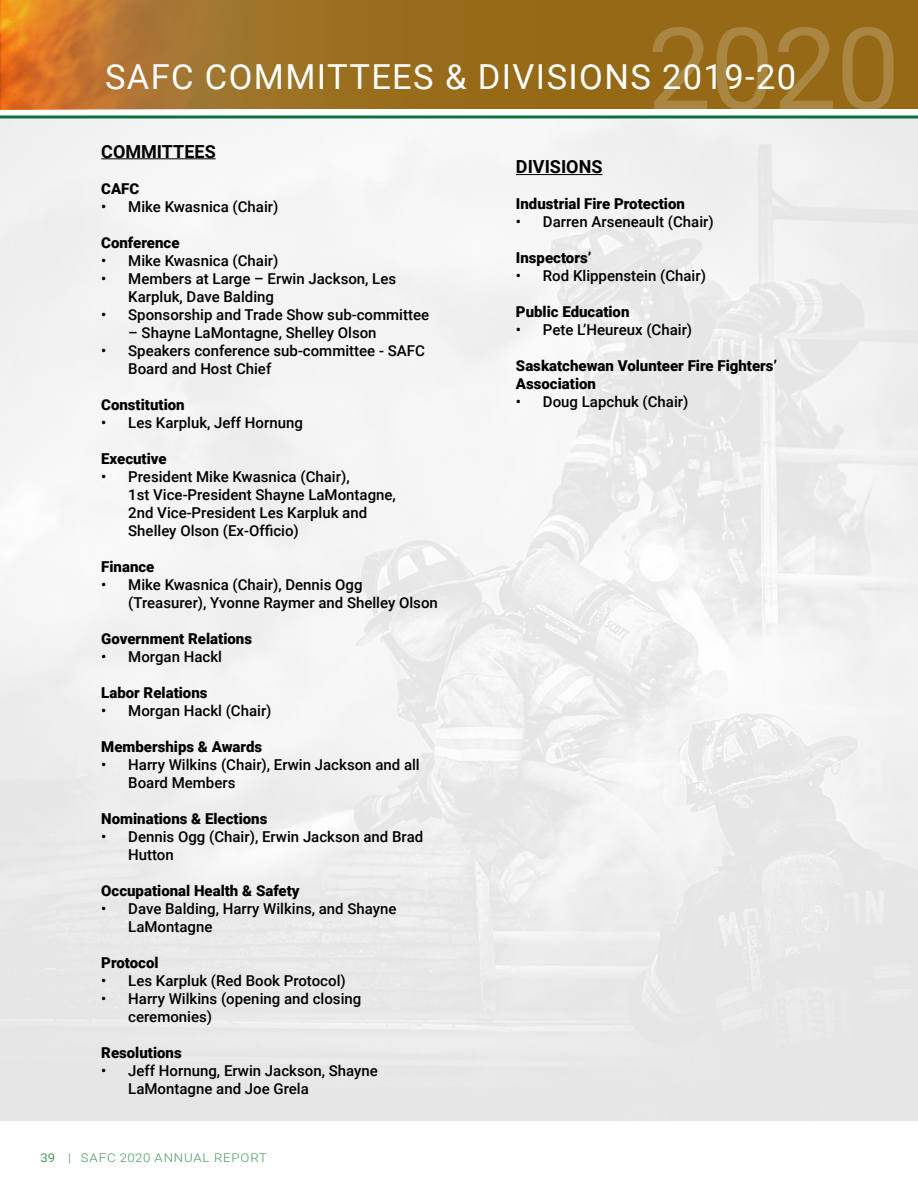
<style>
.page{position:relative;width:918px;height:1188px;background:#fff}
.page>*{position:absolute;margin:0;border:0;box-sizing:border-box;transform-origin:0 0}
.t1{font:114px "Roboto";color:#fff}
.t2{font:34.5px "Roboto";letter-spacing:.04em;color:#fff}
.t3{font:700 18px "Roboto";color:#000}
.t4{font:500 15px/18px "Roboto";color:#000}
.t5{font:900 15px/18px "Roboto";color:#000}
.t6{font:300 12px "Roboto";letter-spacing:.065em;color:#479c5c;scale:1.1 1}
.s1{font-weight:400}
</style>
<div class="page">
<div style="left:0;top:0;width:918px;height:109px;background:#966916"></div>
<img style="left:0;top:0;width:272px;height:109px">
<hr style="left:0;top:116px;width:918px;height:2px;background:#08743c">
<hr style="left:101px;top:158px;width:115px;height:1px;background:#000">
<hr style="left:516px;top:174px;width:86px;height:1px;background:#000">
<h1 class="t1" style="left:647px;top:-11px;width:254px">2020</h1>
<h2 class="t2" style="left:105px;top:52px;width:244px">SAFC COMMITTEE</h2>
<h2 class="t2" style="left:413px;top:52px;width:384px">S &amp; DIVISIONS 2019-20</h2>
<p class="t3" style="left:101px;top:138px;width:116px">COMMITTEES</p>
<p class="t5" style="left:101px;top:179px;width:40px">CAFC</p>
<p class="t4" style="left:101px;top:197px;width:179px">• Mike Kwasnica (Chair)</p>
<p class="t5" style="left:101px;top:233px;width:80px">Conference</p>
<p class="t4" style="left:101px;top:251px;width:179px">• Mike Kwasnica (Chair)</p>
<p class="t4" style="left:128px;top:269px;width:269px;text-indent:-27px">• Members at Large – Erwin Jackson, Les<br>Karpluk, Dave Balding</p>
<p class="t4" style="left:101px;top:305px;width:329px">• Sponsorship and Trade Show sub-committee</p>
<p class="t4" style="left:128px;top:323px;width:250px">– Shayne LaMontagne, Shelley Olson</p>
<p class="t4" style="left:128px;top:341px;width:279px;text-indent:-27px">• Speakers conference sub-committee - SAFC<br>Board and Host Chief</p>
<p class="t5" style="left:101px;top:395px;width:85px">Constitution</p>
<p class="t4" style="left:101px;top:413px;width:203px">• Les Karpluk, Jeff Hornung</p>
<p class="t5" style="left:101px;top:449px;width:67px">Executive</p>
<p class="t4" style="left:128px;top:467px;width:269px;text-indent:-27px">• President Mike Kwasnica (Chair),<br>1st Vice-President Shayne LaMontagne, 2nd Vice-President Les Karpluk and Shelley Olson (Ex-Officio)</p>
<p class="t5" style="left:101px;top:557px;width:55px">Finance</p>
<p class="t4" style="left:128px;top:575px;width:311px;text-indent:-27px">• Mike Kwasnica (Chair), Dennis Ogg (Treasurer), Yvonne Raymer and Shelley Olson</p>
<p class="t5" style="left:101px;top:629px;width:152px">Government Relations</p>
<p class="t4" style="left:101px;top:647px;width:122px">• Morgan Hackl</p>
<p class="t5" style="left:101px;top:683px;width:108px">Labor Relations</p>
<p class="t4" style="left:101px;top:701px;width:172px">• Morgan Hackl (Chair)</p>
<p class="t5" style="left:101px;top:737px;width:163px">Memberships &amp; Awards</p>
<p class="t4" style="left:128px;top:755px;width:293px;text-indent:-27px">• Harry Wilkins (Chair), Erwin Jackson and all<br>Board Members</p>
<p class="t5" style="left:101px;top:809px;width:168px">Nominations &amp; Elections</p>
<p class="t4" style="left:128px;top:827px;width:296px;text-indent:-27px">• Dennis Ogg (Chair), Erwin Jackson and Brad<br>Hutton</p>
<p class="t5" style="left:101px;top:881px;width:200px">Occupational Health &amp; Safety</p>
<p class="t4" style="left:128px;top:899px;width:270px;text-indent:-27px">• Dave Balding, Harry Wilkins, and Shayne<br>LaMontagne</p>
<p class="t5" style="left:101px;top:953px;width:59px">Protocol</p>
<p class="t4" style="left:101px;top:971px;width:246px">• Les Karpluk (Red Book Protocol)</p>
<p class="t4" style="left:128px;top:989px;width:235px;text-indent:-27px">• Harry Wilkins (opening and closing ceremonies)</p>
<p class="t5" style="left:101px;top:1043px;width:82px">Resolutions</p>
<p class="t4" style="left:128px;top:1061px;width:251px;text-indent:-27px">• Jeff Hornung, Erwin Jackson, Shayne<br>LaMontagne and Joe Grela</p>
<p class="t6" style="left:40px;top:1150px;width:207px"><span class="s1">39</span> | SAFC 2020 ANNUAL REPORT</p>
<p class="t3" style="left:516px;top:154px;width:88px">DIVISIONS</p>
<p class="t5" style="left:516px;top:194px;width:170px">Industrial Fire Protection</p>
<p class="t4" style="left:516px;top:212px;width:199px">• Darren Arseneault (Chair)</p>
<p class="t5" style="left:516px;top:248px;width:77px">Inspectors’</p>
<p class="t4" style="left:516px;top:266px;width:192px">• Rod Klippenstein (Chair)</p>
<p class="t5" style="left:516px;top:302px;width:115px">Public Education</p>
<p class="t4" style="left:516px;top:320px;width:178px">• Pete L’Heureux (Chair)</p>
<p class="t5" style="left:516px;top:356px;width:263px">Saskatchewan Volunteer Fire Fighters’<br>Association</p>
<p class="t4" style="left:516px;top:392px;width:174px">• Doug Lapchuk (Chair)</p>
</div>
